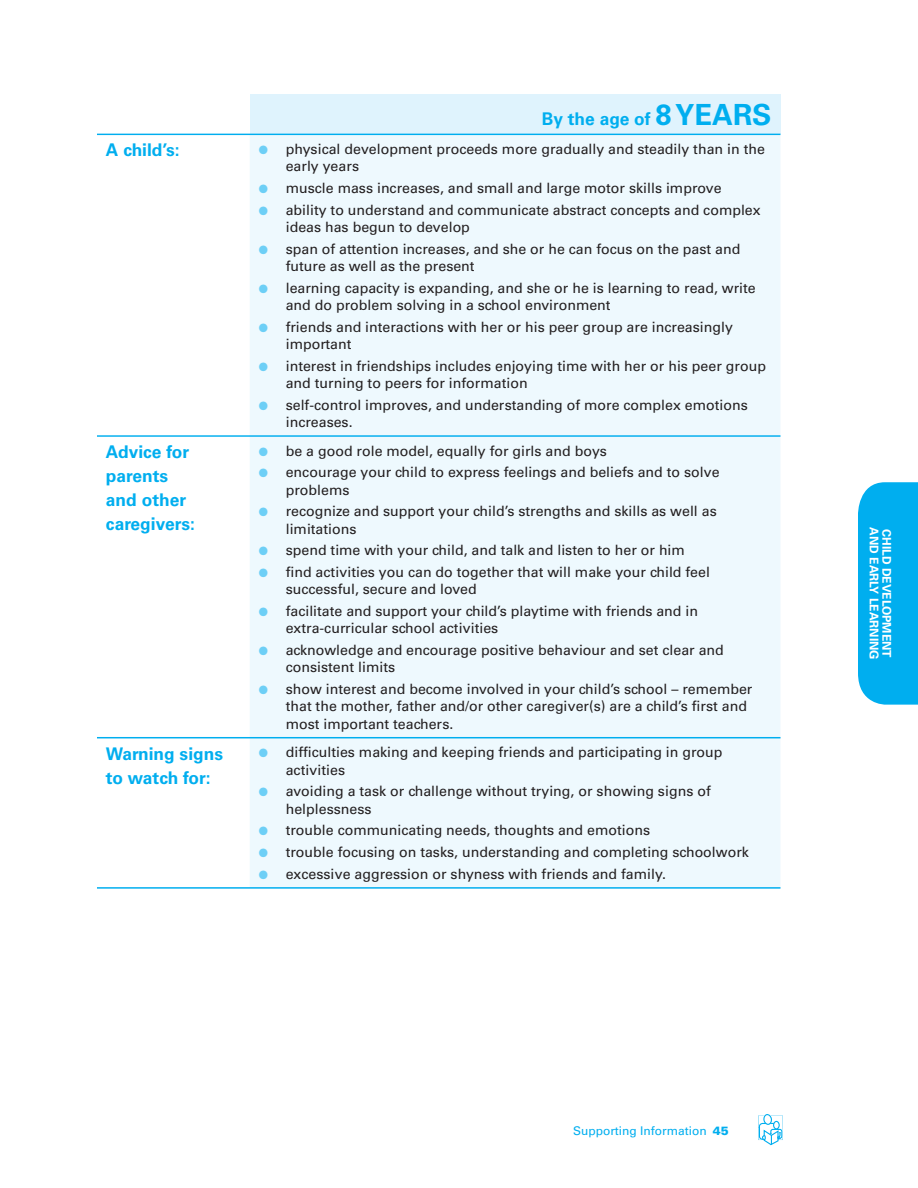
<style>
.page{position:relative;width:918px;height:1188px;background:#fff}
.page>*{position:absolute;margin:0;border:0;box-sizing:border-box;transform-origin:0 0}
.t1{font:700 17.55px/23.9px "Univers";color:#00aeef}
.t2{font:14.25px/17.2px "Univers";color:#231f20}
.t3{font:700 12px "Univers";color:#fff}
.t4{font:12px "Univers";color:#00aeef}
.s1{font-size:29.1px}
.s2{color:#6dcff6}
.s3{font-weight:900}
</style>
<div class="page">
<svg style="left:758px;top:1114px;width:25px;height:32px"></svg>
<div style="left:250px;top:94px;width:531px;height:40px;background:#dff3fd"></div>
<div style="left:250px;top:135px;width:531px;height:752px;background:#eef9fe"></div>
<hr style="left:97px;top:134px;width:684px;height:1px;background:#00aeef">
<hr style="left:97px;top:435px;width:684px;height:2px;background:#00aeef">
<hr style="left:97px;top:737px;width:684px;height:1px;background:#00aeef">
<hr style="left:97px;top:887px;width:684px;height:2px;background:#00aeef">
<div style="left:858px;top:482px;width:60px;height:223px;background:#00aeef"></div>
<p class="t1" style="left:542px;top:109px;width:231px">By the age of <span class="s1">8 YEARS</span></p>
<p class="t1" style="left:106px;top:140px;width:75px">A child’s:</p>
<p class="t2" style="left:286px;top:142px;width:481px;text-indent:-27px"><span class="s2">●</span> physical development proceeds more gradually and steadily than in the early years</p>
<p class="t2" style="left:259px;top:181px;width:464px"><span class="s2">●</span> muscle mass increases, and small and large motor skills improve</p>
<p class="t2" style="left:286px;top:202px;width:476px;text-indent:-27px"><span class="s2">●</span> ability to understand and communicate abstract concepts and complex ideas has begun to develop</p>
<p class="t2" style="left:286px;top:241px;width:456px;text-indent:-27px"><span class="s2">●</span> span of attention increases, and she or he can focus on the past and future as well as the present</p>
<p class="t2" style="left:286px;top:280px;width:472px;text-indent:-27px"><span class="s2">●</span> learning capacity is expanding, and she or he is learning to read, write and do problem solving in a school environment</p>
<p class="t2" style="left:286px;top:319px;width:449px;text-indent:-27px"><span class="s2">●</span> friends and interactions with her or his peer group are increasingly important</p>
<p class="t2" style="left:286px;top:358px;width:482px;text-indent:-27px"><span class="s2">●</span> interest in friendships includes enjoying time with her or his peer group and turning to peers for information</p>
<p class="t2" style="left:286px;top:397px;width:464px;text-indent:-27px"><span class="s2">●</span> self-control improves, and understanding of more complex emotions increases.</p>
<p class="t1" style="left:106px;top:442px;width:90px">Advice for parents and other caregivers:</p>
<p class="t2" style="left:259px;top:443px;width:350px"><span class="s2">●</span> be a good role model, equally for girls and boys</p>
<p class="t2" style="left:286px;top:465px;width:435px;text-indent:-27px"><span class="s2">●</span> encourage your child to express feelings and beliefs and to solve problems</p>
<p class="t2" style="left:286px;top:504px;width:433px;text-indent:-27px"><span class="s2">●</span> recognize and support your child’s strengths and skills as well as limitations</p>
<p class="t2" style="left:259px;top:543px;width:428px"><span class="s2">●</span> spend time with your child, and talk and listen to her or him</p>
<p class="t2" style="left:286px;top:565px;width:426px;text-indent:-27px"><span class="s2">●</span> find activities you can do together that will make your child feel successful, secure and loved</p>
<p class="t2" style="left:286px;top:604px;width:414px;text-indent:-27px"><span class="s2">●</span> facilitate and support your child’s playtime with friends and in extra-curricular school activities</p>
<p class="t2" style="left:286px;top:643px;width:440px;text-indent:-27px"><span class="s2">●</span> acknowledge and encourage positive behaviour and set clear and consistent limits</p>
<p class="t2" style="left:286px;top:682px;width:468px;text-indent:-27px"><span class="s2">●</span> show interest and become involved in your child’s school – remember that the mother, father and/or other caregiver(s) are a child’s first and most important teachers.</p>
<p class="t1" style="left:106px;top:743px;width:119px">Warning signs to watch for:</p>
<p class="t2" style="left:286px;top:745px;width:438px;text-indent:-27px"><span class="s2">●</span> difficulties making and keeping friends and participating in group activities</p>
<p class="t2" style="left:286px;top:784px;width:426px;text-indent:-27px"><span class="s2">●</span> avoiding a task or challenge without trying, or showing signs of helplessness</p>
<p class="t2" style="left:259px;top:823px;width:393px"><span class="s2">●</span> trouble communicating needs, thoughts and emotions</p>
<p class="t2" style="left:259px;top:845px;width:492px"><span class="s2">●</span> trouble focusing on tasks, understanding and completing schoolwork</p>
<p class="t2" style="left:259px;top:867px;width:409px"><span class="s2">●</span> excessive aggression or shyness with friends and family.</p>
<p class="t4" style="left:573px;top:1126px;width:157px">Supporting Information <span class="s3">45</span></p>
<p class="t3" style="left:878px;top:527px;width:134px;rotate:90deg">AND EARLY LEARNING</p>
<p class="t3" style="left:891px;top:529px;width:130px;rotate:90deg">CHILD DEVELOPMENT</p>
</div>
